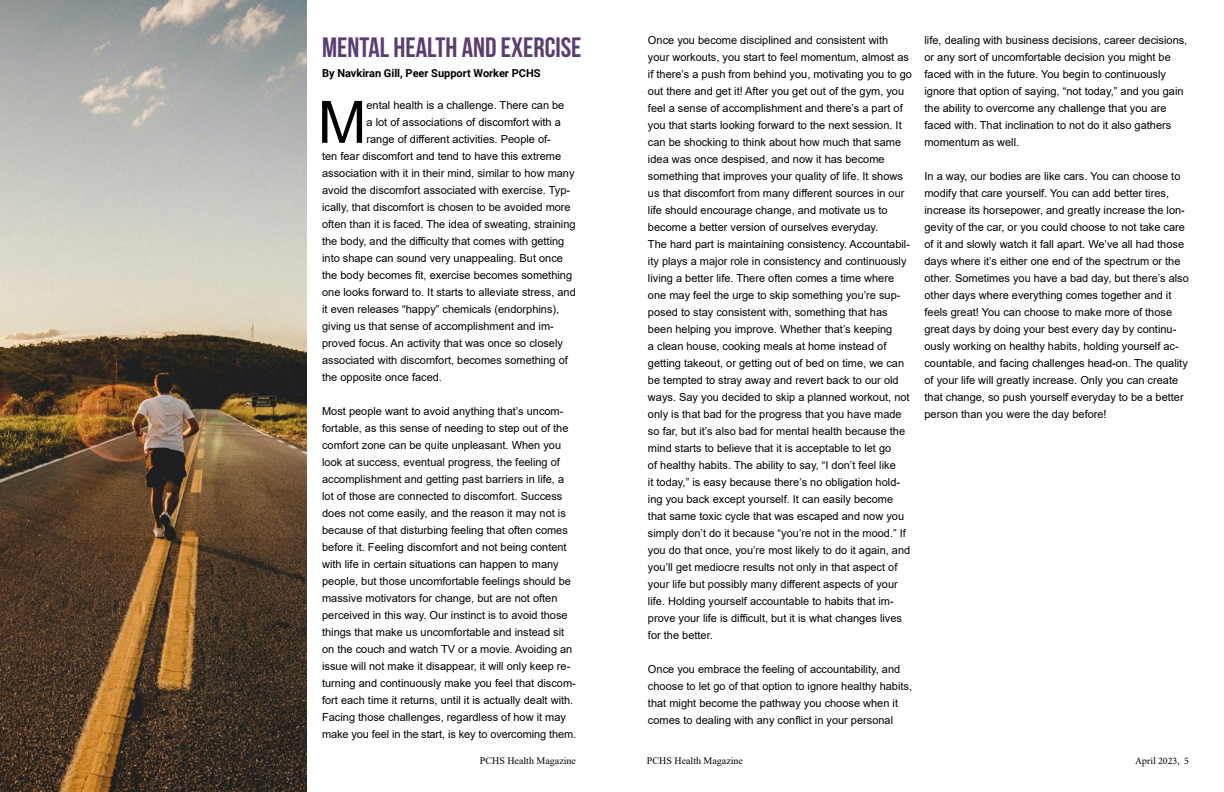
<style>
.page{position:relative;width:1224px;height:792px;background:#fff}
.page>*{position:absolute;margin:0;border:0;box-sizing:border-box;transform-origin:0 0}
.t1{font:58.5px "Arial";color:#000}
.t2{font:700 28px "Bebas Neue";color:#5c3d70}
.t3{font:11px/17px "Arial";color:#000}
.t4{font:700 11px "Roboto";color:#000}
.t5{font:10px "Times New Roman";color:#000}
.t6{font:10px "Minion Pro";color:#000}
</style>
<div class="page">
<img style="left:0;top:0;width:306px;height:792px">
<h2 class="t2" style="left:322px;top:32px;width:261px">MENTAL HEALTH AND EXERCISE</h2>
<p class="t4" style="left:322px;top:65px;width:220px">By Navkiran Gill, Peer Support Worker PCHS</p>
<h1 class="t1" style="left:318px;top:82px;width:50px">M</h1>
<p class="t3" style="left:367px;top:96px;width:199px">ental health is a challenge. There can be</p>
<p class="t3" style="left:367px;top:113px;width:196px">a lot of associations of discomfort with a</p>
<p class="t3" style="left:367px;top:130px;width:186px">range of different activities. People of-</p>
<p class="t3" style="left:322px;top:147px;width:241px">ten fear discomfort and tend to have this extreme</p>
<p class="t3" style="left:322px;top:164px;width:254px">association with it in their mind, similar to how many</p>
<p class="t3" style="left:322px;top:181px;width:250px">avoid the discomfort associated with exercise. Typ-</p>
<p class="t3" style="left:322px;top:198px;width:250px">ically, that discomfort is chosen to be avoided more</p>
<p class="t3" style="left:322px;top:215px;width:255px">often than it is faced. The idea of sweating, straining</p>
<p class="t3" style="left:322px;top:232px;width:244px">the body, and the difficulty that comes with getting</p>
<p class="t3" style="left:322px;top:249px;width:242px">into shape can sound very unappealing. But once</p>
<p class="t3" style="left:322px;top:266px;width:252px">the body becomes fit, exercise becomes something</p>
<p class="t3" style="left:322px;top:283px;width:255px">one looks forward to. It starts to alleviate stress, and</p>
<p class="t3" style="left:322px;top:300px;width:239px">it even releases “happy” chemicals (endorphins),</p>
<p class="t3" style="left:322px;top:317px;width:233px">giving us that sense of accomplishment and im-</p>
<p class="t3" style="left:322px;top:334px;width:242px">proved focus. An activity that was once so closely</p>
<p class="t3" style="left:322px;top:351px;width:247px">associated with discomfort, becomes something of</p>
<p class="t3" style="left:322px;top:368px;width:121px">the opposite once faced.</p>
<p class="t3" style="left:322px;top:402px;width:256px">Most people want to avoid anything that’s uncom&shy;fortable, as this sense of needing to step out of the comfort zone can be quite unpleasant. When you look at success, eventual progress, the feeling of accomplishment and getting past barriers in life, a lot of those are connected to discomfort. Success does not come easily, and the reason it may not is because of that disturbing feeling that often comes before it. Feeling discomfort and not being content with life in certain situations can happen to many people, but those uncomfortable feelings should be massive motivators for change, but are not often perceived in this way. Our instinct is to avoid those things that make us uncomfortable and instead sit on the couch and watch TV or a movie. Avoiding an issue will not make it disappear, it will only keep re&shy;turning and continuously make you feel that discom&shy;fort each time it returns, until it is actually dealt with.<br>Facing those challenges, regardless of how it may make you feel in the start, is key to overcoming them.</p>
<p class="t3" style="left:648px;top:31px;width:265px">Once you become disciplined and consistent with your workouts, you start to feel momentum, almost as if there’s a push from behind you, motivating you to go out there and get it! After you get out of the gym, you feel a sense of accomplishment and there’s a part of you that starts looking forward to the next session. It can be shocking to think about how much that same idea was once despised, and now it has become something that improves your quality of life. It shows us that discomfort from many different sources in our life should encourage change, and motivate us to become a better version of ourselves everyday.<br>The hard part is maintaining consistency. Accountabil&shy;ity plays a major role in consistency and continuously living a better life. There often comes a time where one may feel the urge to skip something you’re sup&shy;posed to stay consistent with, something that has been helping you improve. Whether that’s keeping<br>a clean house, cooking meals at home instead of getting takeout, or getting out of bed on time, we can be tempted to stray away and revert back to our old ways. Say you decided to skip a planned workout, not only is that bad for the progress that you have made so far, but it’s also bad for mental health because the mind starts to believe that it is acceptable to let go<br>of healthy habits. The ability to say, “I don’t feel like<br>it today,” is easy because there’s no obligation hold&shy;ing you back except yourself. It can easily become that same toxic cycle that was escaped and now you simply don’t do it because “you’re not in the mood.” If you do that once, you’re most likely to do it again, and you’ll get mediocre results not only in that aspect of your life but possibly many different aspects of your life. Holding yourself accountable to habits that im&shy;prove your life is difficult, but it is what changes lives for the better.</p>
<p class="t3" style="left:648px;top:660px;width:266px">Once you embrace the feeling of accountability, and choose to let go of that option to ignore healthy habits, that might become the pathway you choose when it comes to dealing with any conflict in your personal</p>
<p class="t3" style="left:924px;top:31px;width:264px">life, dealing with business decisions, career decisions, or any sort of uncomfortable decision you might be faced with in the future. You begin to continuously ignore that option of saying, “not today,” and you gain the ability to overcome any challenge that you are faced with. That inclination to not do it also gathers momentum as well.</p>
<p class="t3" style="left:924px;top:167px;width:266px">In a way, our bodies are like cars. You can choose to modify that care yourself. You can add better tires, increase its horsepower, and greatly increase the lon&shy;gevity of the car, or you could choose to not take care of it and slowly watch it fall apart. We’ve all had those days where it’s either one end of the spectrum or the other. Sometimes you have a bad day, but there’s also other days where everything comes together and it feels great! You can choose to make more of those great days by doing your best every day by continu&shy;ously working on healthy habits, holding yourself ac&shy;countable, and facing challenges head-on. The quality of your life will greatly increase. Only you can create that change, so push yourself everyday to be a better person than you were the day before!</p>
<p class="t5" style="left:480px;top:753px;width:98px">PCHS Health Magazine</p>
<p class="t5" style="left:647px;top:753px;width:98px">PCHS Health Magazine</p>
<p class="t6" style="left:1135px;top:754px;width:55px">April 2023, 5</p>
</div>
